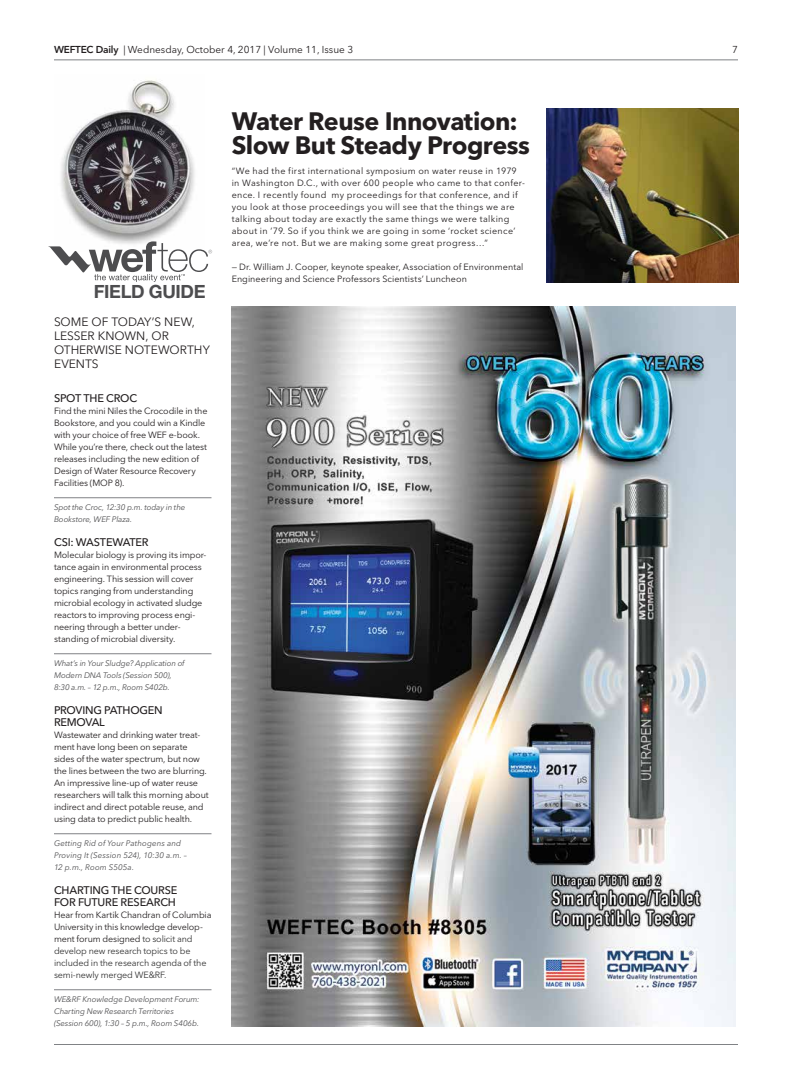
<style>
.page{position:relative;width:792px;height:1080px;background:#fff}
.page>*{position:absolute;margin:0;border:0;box-sizing:border-box;transform-origin:0 0}
.t1{font:700 25px/24px "Avenir Next LT Pro";letter-spacing:-.02em;color:#231f20}
.t2{font:700 18.2px "Helvetica Neue LT Std";letter-spacing:-.02em;color:#4d4d4f}
.t3{font:12px/14px "Avenir Next LT Pro";color:#231f20}
.t4{font:500 11px/12px "Avenir Next LT Pro";letter-spacing:-.02em;color:#231f20}
.t5{font:10px "Avenir Next LT Pro";color:#231f20}
.t6{font:9px/12px "Avenir Next LT Pro";letter-spacing:-.01em;color:#231f20}
.t7{font:9px/12px "Avenir Next LT Pro";letter-spacing:.035em;color:#231f20}
.t8{font:9px/12px "Avenir Next LT Pro";letter-spacing:-.015em;color:#333}
.t9{font:italic 8px/12px "Avenir Next LT Pro";letter-spacing:-.01em;color:#4d4d4f}
.t10{font:italic 8px/12px "Avenir Next LT Pro";letter-spacing:.01em;color:#4d4d4f}
.s1{font-weight:600}
.s2{color:#231f20}
</style>
<div class="page">
<hr style="left:54px;top:60px;width:684px;height:1px;background:#808285">
<hr style="left:54px;top:1044px;width:684px;height:1px;background:#808285">
<img style="left:232px;top:306px;width:504px;height:720px">
<img style="left:61px;top:80px;width:134px;height:161px">
<hr style="left:54px;top:498px;width:158px;height:1px;background:#808285">
<hr style="left:54px;top:654px;width:158px;height:1px;background:#808285">
<hr style="left:54px;top:834px;width:158px;height:1px;background:#808285">
<hr style="left:54px;top:990px;width:158px;height:1px;background:#808285">
<svg style="left:48px;top:241px;width:164px;height:41px"></svg>
<img style="left:546px;top:108px;width:192px;height:174px">
<p class="t5" style="left:54px;top:43px;width:301px"><span class="s1">WEFTEC Daily</span> | Wednesday, October 4, 2017 | Volume 11, Issue 3</p>
<p class="t5" style="left:732px;top:43px;width:7px">7</p>
<h2 class="t2" style="left:94px;top:280px;width:113px">FIELD GUIDE</h2>
<h3 class="t3" style="left:54px;top:314px;width:157px">SOME OF TODAY’S NEW,<br>LESSER KNOWN, OR<br>OTHERWISE NOTEWORTHY<br>EVENTS</h3>
<p class="t4" style="left:54px;top:392px;width:85px">SPOT THE CROC</p>
<p class="t6" style="left:54px;top:405px;width:155px">Find the mini Niles the Crocodile in the Bookstore, and you could win a Kindle with your choice of free WEF e-book.<br>While you’re there, check out the latest releases including the new edition of Design of Water Resource Recovery Facilities (MOP 8).</p>
<p class="t9" style="left:54px;top:501px;width:133px">Spot the Croc, 12:30 p.m. today in the<br>Bookstore, WEF Plaza.</p>
<p class="t4" style="left:54px;top:536px;width:96px">CSI: WASTEWATER</p>
<p class="t6" style="left:54px;top:549px;width:154px">Molecular biology is proving its impor&shy;tance again in environmental process engineering. This session will cover topics ranging from understanding microbial ecology in activated sludge reactors to improving process engi&shy;neering through a better under&shy;standing of microbial diversity.</p>
<p class="t9" style="left:54px;top:657px;width:132px">What’s in Your Sludge? Application of<br>Modern DNA Tools (Session 500),<br>8:30 a.m. – 12 p.m., Room S402b.</p>
<p class="t4" style="left:54px;top:704px;width:110px">PROVING PATHOGEN<br>REMOVAL</p>
<p class="t6" style="left:54px;top:729px;width:156px">Wastewater and drinking water treat&shy;ment have long been on separate sides of the water spectrum, but now the lines between the two are blurring.<br>An impressive line-up of water reuse researchers will talk this morning about indirect and direct potable reuse, and using data to predict public health.</p>
<p class="t10" style="left:54px;top:837px;width:135px">Getting Rid of Your Pathogens and<br>Proving It (Session 524), 10:30 a.m. –<br>12 p.m., Room S505a.</p>
<p class="t4" style="left:54px;top:884px;width:125px">CHARTING THE COURSE<br>FOR FUTURE RESEARCH</p>
<p class="t8" style="left:54px;top:909px;width:159px"><span class="s2">Hear from Kartik Chandran of Columbia University in this knowledge develop&shy;ment forum designed</span> to solicit and develop new research topics to be included in the research agenda of the semi-newly merged WE&amp;RF.</p>
<p class="t9" style="left:54px;top:993px;width:147px">WE&amp;RF Knowledge Development Forum:<br>Charting New Research Territories (Session 600), 1:30 – 5 p.m., Room S406b.</p>
<h1 class="t1" style="left:232px;top:109px;width:300px">Water Reuse Innovation:<br>Slow But Steady Progress</h1>
<p class="t7" style="left:232px;top:165px;width:295px">“We had the first international symposium on water reuse in 1979 in Washington D.C., with over 600 people who came to that confer&shy;ence. I recently found my proceedings for that conference, and if you look at those proceedings you will see that the things we are talking about today are exactly the same things we were talking about in ’79. So if you think we are going in some ‘rocket science’ area, we’re not. But we are making some great progress…”</p>
<p class="t6" style="left:232px;top:261px;width:293px">— Dr. William J. Cooper, keynote speaker, Association of Environmental<br>Engineering and Science Professors Scientists’ Luncheon</p>
</div>
